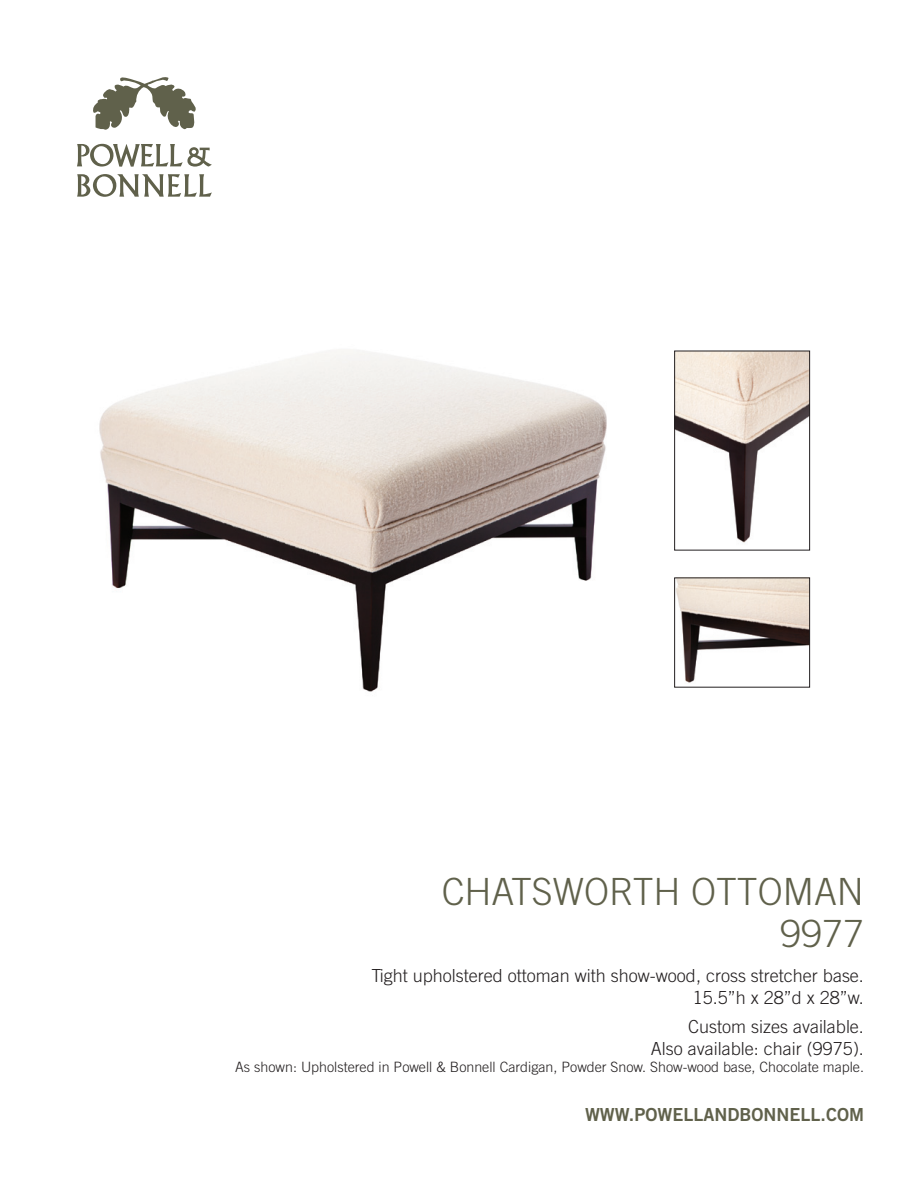
<style>
.page{position:relative;width:918px;height:1188px;background:#fff}
.page>*{position:absolute;margin:0;border:0;box-sizing:border-box;transform-origin:0 0}
.product{font:300 37.5px/42px "Trade Gothic";color:#60614b;text-align:right}
.measurement_etc{font:300 18px "Trade Gothic";color:#231f20}
.URL{font:18px "Trade Gothic Bold Two";color:#60614b}
.measurement_etc-2{font:300 14.25px "Trade Gothic";color:#231f20}
</style>
<div class="page">
<img style="left:99px;top:350px;width:508px;height:342px">
<img style="left:676px;top:353px;width:132px;height:190px">
<div style="left:674px;top:351px;width:136px;height:199px;border:1px solid #231f20"></div>
<img style="left:676px;top:580px;width:132px;height:103px">
<div style="left:674px;top:578px;width:136px;height:110px;border:1px solid #231f20"></div>
<svg style="left:93px;top:77px;width:103px;height:53px"></svg>
<svg style="left:77px;top:144px;width:135px;height:23px"></svg>
<svg style="left:77px;top:174px;width:135px;height:23px"></svg>
<p class="product" style="left:442px;top:870px;width:424px">CHATSWORTH OTTOMAN<br>9977</p>
<p class="measurement_etc" style="left:372px;top:965px;width:494px">Tight upholstered ottoman with show-wood, cross stretcher base.</p>
<p class="measurement_etc" style="left:693px;top:986px;width:173px">15.5”h x 28”d x 28”w.</p>
<p class="measurement_etc" style="left:688px;top:1016px;width:177px">Custom sizes available.</p>
<p class="measurement_etc" style="left:651px;top:1038px;width:215px">Also available: chair (9975).</p>
<p class="measurement_etc-2" style="left:235px;top:1058px;width:630px">As shown: Upholstered in Powell &amp; Bonnell Cardigan, Powder Snow. Show-wood base, Chocolate maple.</p>
<p class="URL" style="left:585px;top:1103px;width:280px">WWW.POWELLANDBONNELL.COM</p>
</div>
